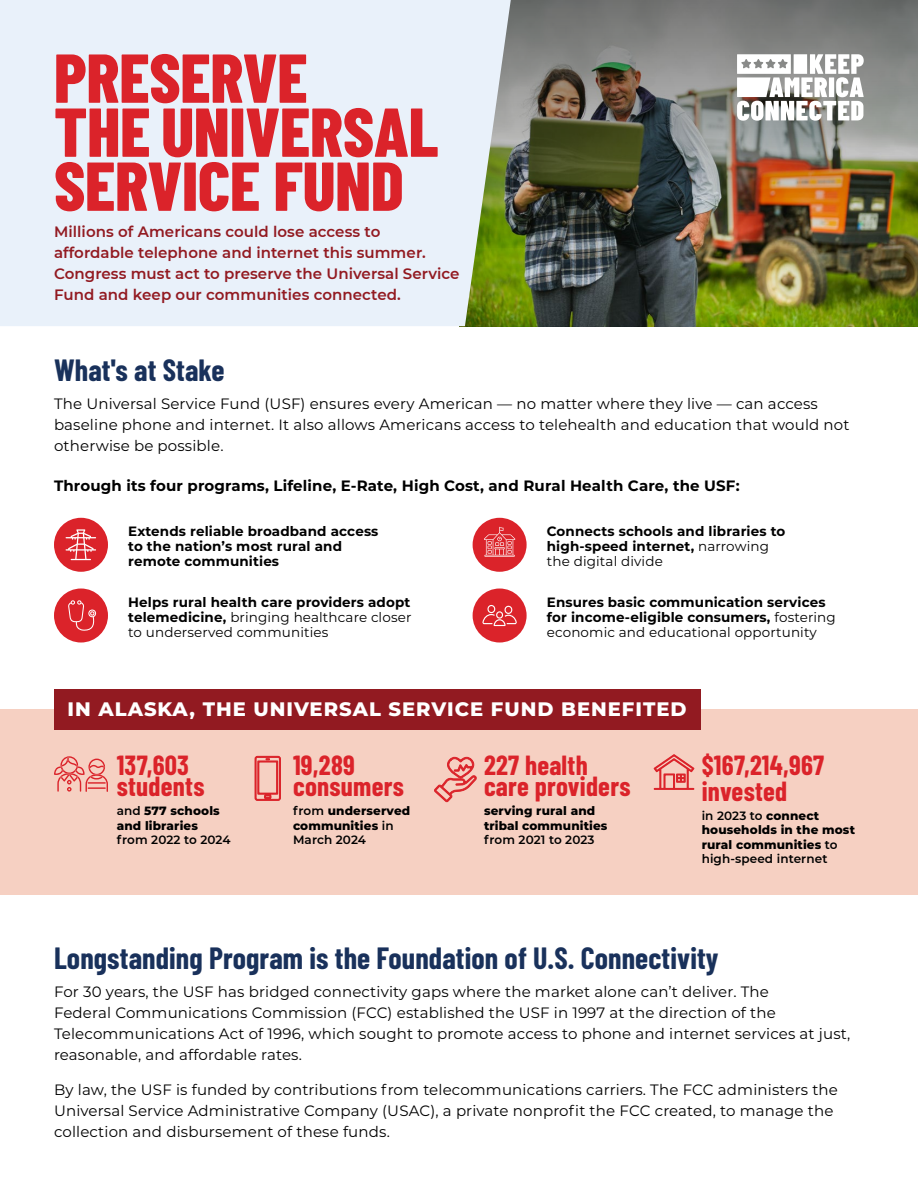
<style>
.page{position:relative;width:918px;height:1188px;background:#fff}
.page>*{position:absolute;margin:0;border:0;box-sizing:border-box;transform-origin:0 0}
.t1{font:800 69px/54px "Barlow Condensed";letter-spacing:-.005em;color:#db232a}
.t2{font:700 30px "Barlow Condensed";letter-spacing:.005em;color:#19315b}
.t3{font:700 27px/21px "Barlow Condensed";letter-spacing:.01em;color:#db232a}
.t4{font:800 19.5px "Montserrat";letter-spacing:.05em;color:#fff}
.t5{font:15px/21px "Montserrat";letter-spacing:.01em;color:#000}
.t6{font:600 15px/21px "Montserrat";letter-spacing:.005em;color:#921a21}
.t7{font:700 15px "Montserrat";letter-spacing:.01em;color:#000}
.t8{font:700 13.5px/15px "Montserrat";letter-spacing:.01em;color:#000}
.t9{font:13.5px/15px "Montserrat";letter-spacing:.01em;color:#000;text-align:justify}
.t10{font:800 12px/14.4px "Montserrat";letter-spacing:.01em;color:#000}
.t11{font:600 12px "Montserrat";letter-spacing:.005em;color:#000}
.s1{font-weight:400}
.s2{font-weight:700}
.s3{font-weight:600}
</style>
<div class="page">
<div style="left:0;top:709px;width:918px;height:185px;background:#f6d0c2"></div>
<img style="left:511px;top:248px;width:407px;height:78px">
<img style="left:511px;top:0;width:407px;height:248px">
<div style="left:0;top:0;width:511px;height:326px;background:#e9f1fa"></div>
<svg style="left:737px;top:54px;width:127px;height:67px"></svg>
<div style="left:54px;top:518px;width:54px;height:54px;background:#db232a;border-radius:50%"></div>
<svg style="left:66px;top:529px;width:30px;height:31px"></svg>
<div style="left:473px;top:518px;width:54px;height:54px;background:#db232a;border-radius:50%"></div>
<svg style="left:484px;top:527px;width:31px;height:30px"></svg>
<div style="left:54px;top:589px;width:54px;height:54px;background:#db232a;border-radius:50%"></div>
<svg style="left:68px;top:600px;width:28px;height:31px"></svg>
<div style="left:473px;top:589px;width:54px;height:54px;background:#db232a;border-radius:50%"></div>
<svg style="left:482px;top:605px;width:35px;height:21px"></svg>
<div style="left:54px;top:689px;width:646px;height:40px;background:#921a21"></div>
<svg style="left:434px;top:757px;width:43px;height:45px"></svg>
<svg style="left:255px;top:756px;width:26px;height:45px"></svg>
<svg style="left:653px;top:754px;width:42px;height:36px"></svg>
<svg style="left:54px;top:756px;width:54px;height:36px"></svg>
<h1 class="t1" style="left:54px;top:48px;width:386px">PRESERVE<br>THE UNIVERSAL<br>SERVICE FUND</h1>
<p class="t6" style="left:54px;top:221px;width:407px">Millions of Americans could lose access to affordable telephone and internet this summer.<br>Congress must act to preserve the Universal Service Fund and keep our communities connected.</p>
<h2 class="t2" style="left:54px;top:349px;width:172px">What's at Stake</h2>
<p class="t5" style="left:54px;top:393px;width:797px">The Universal Service Fund (USF) ensures every American — no matter where they live — can access baseline phone and internet. It also allows Americans access to telehealth and education that would not otherwise be possible.</p>
<p class="t7" style="left:54px;top:474px;width:687px">Through its four programs, Lifeline, E-Rate, High Cost, and Rural Health Care, the USF:</p>
<p class="t8" style="left:128px;top:523px;width:252px">Extends reliable broadband access to the nation’s most rural and remote communities</p>
<p class="t8" style="left:547px;top:523px;width:240px">Connects schools and libraries to high-speed internet, <span class="s1">narrowing the digital divide</span></p>
<p class="t9" style="left:128px;top:594px;width:285px"><span class="s2">Helps rural health care providers adopt telemedicine,</span> bringing healthcare closer to underserved communities</p>
<p class="t8" style="left:547px;top:594px;width:291px">Ensures basic communication services for income-eligible consumers, <span class="s1">fostering economic and educational opportunity</span></p>
<h3 class="t4" style="left:68px;top:695px;width:621px">IN ALASKA, THE UNIVERSAL SERVICE FUND BENEFITED</h3>
<h3 class="t3" style="left:484px;top:754px;width:148px">227 health care providers</h3>
<p class="t10" style="left:484px;top:803px;width:125px">serving rural and tribal communities</p>
<p class="t11" style="left:484px;top:831px;width:112px">from 2021 to 2023</p>
<h3 class="t3" style="left:293px;top:754px;width:112px">19,289 consumers</h3>
<p class="t10" style="left:293px;top:803px;width:119px"><span class="s3">from</span> underserved communities <span class="s3">in<br>March 2024</span></p>
<h3 class="t3" style="left:117px;top:754px;width:89px">137,603 students</h3>
<p class="t10" style="left:117px;top:803px;width:105px"><span class="s3">and</span> 577 schools and libraries</p>
<p class="t11" style="left:117px;top:831px;width:115px">from 2022 to 2024</p>
<h3 class="t3" style="left:702px;top:751px;width:124px;line-height:25.7px">$167,214,967 invested</h3>
<p class="t10" style="left:702px;top:808px;width:155px"><span class="s3">in 2023 to</span> connect households in the most rural communities <span class="s3">to high-speed internet</span></p>
<h2 class="t2" style="left:54px;top:937px;width:666px">Longstanding Program is the Foundation of U.S. Connectivity</h2>
<p class="t5" style="left:54px;top:981px;width:798px">For 30 years, the USF has bridged connectivity gaps where the market alone can’t deliver. The<br>Federal Communications Commission (FCC) established the USF in 1997 at the direction of the Telecommunications Act of 1996, which sought to promote access to phone and internet services at just, reasonable, and affordable rates.</p>
<p class="t5" style="left:54px;top:1079px;width:785px">By law, the USF is funded by contributions from telecommunications carriers. The FCC administers the<br>Universal Service Administrative Company (USAC), a private nonprofit the FCC created, to manage the collection and disbursement of these funds.</p>
</div>
